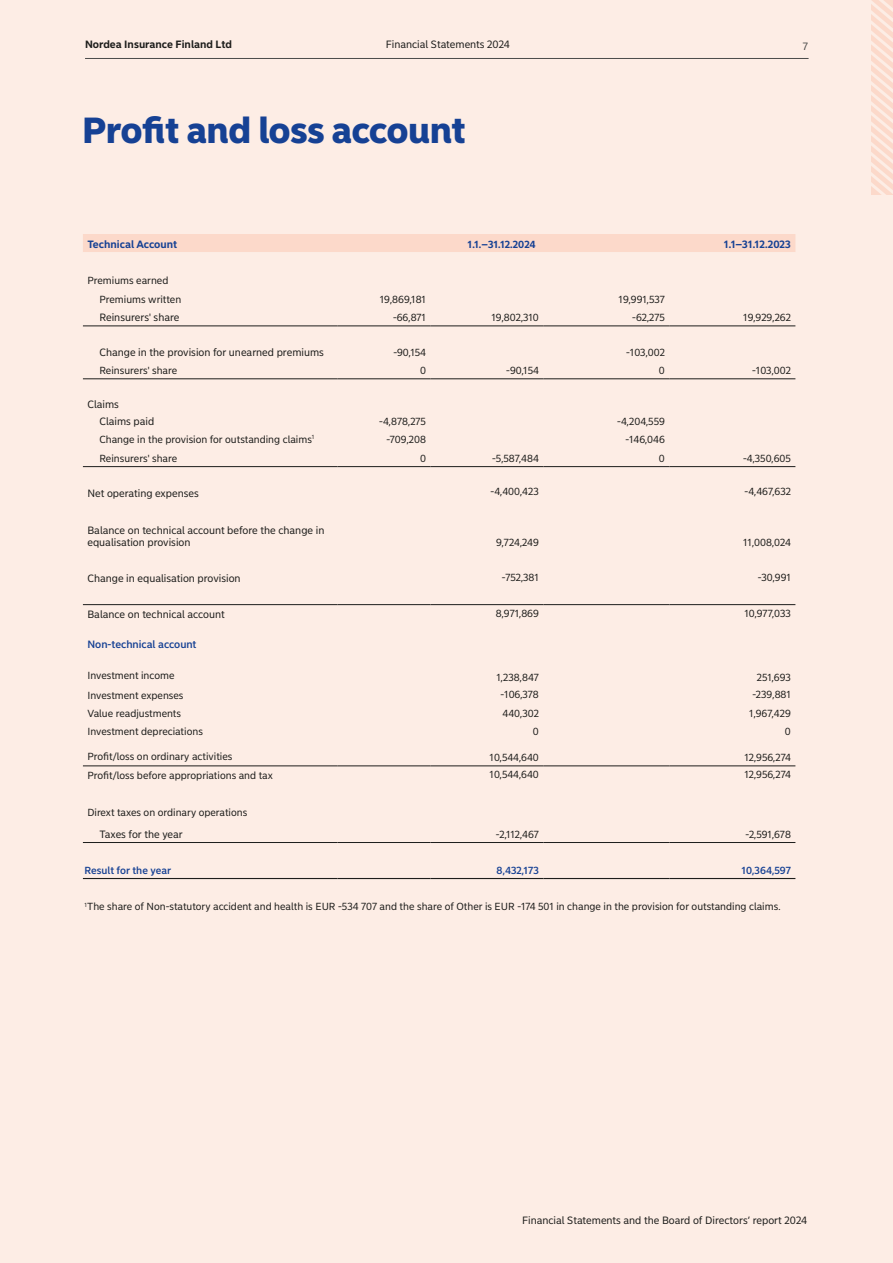
<style>
.page{position:relative;width:893px;height:1263px;background:#fdede5}
.page>*{position:absolute;margin:0;border:0;box-sizing:border-box;transform-origin:0 0}
.t1{font:900 36px "Nordea Sans Large";color:#164194}
.t2{font:10.5px/16.8px "Nordea Sans Small";color:#1d1d1b}
.t3{font:700 10.5px "Nordea Sans Small";color:#164194}
.t4{font:700 10.5px "Nordea Sans Small";color:#1d1d1b}
.t5{font:500 10.5px "Nordea Sans Small";color:#164194}
.t6{font:10.5px "Nordea Sans Small";color:#4b4b4a}
.t7{font:10.2px/19.4px "Nordea Sans Small";color:#1d1d1b}
.t8{font:500 10.2px "Nordea Sans Small";color:#164194}
.t9{font:700 10.2px "Nordea Sans Small";color:#164194}
</style>
<div class="page">
<hr style="left:85px;top:58px;width:724px;height:1px;background:#4b4b4a">
<svg style="left:872px;top:0;width:21px;height:194px"></svg>
<div style="left:83px;top:234px;width:712px;height:18px;background:#fcd9ca"></div>
<hr style="left:83px;top:326px;width:254px;height:1px;background:#1d1d1b">
<hr style="left:338px;top:326px;width:92px;height:1px;background:#1d1d1b">
<hr style="left:430px;top:326px;width:113px;height:1px;background:#1d1d1b">
<hr style="left:543px;top:326px;width:126px;height:1px;background:#1d1d1b">
<hr style="left:669px;top:326px;width:126px;height:1px;background:#1d1d1b">
<hr style="left:83px;top:842px;width:254px;height:1px;background:#1d1d1b">
<hr style="left:338px;top:842px;width:92px;height:1px;background:#1d1d1b">
<hr style="left:430px;top:842px;width:113px;height:1px;background:#1d1d1b">
<hr style="left:543px;top:842px;width:126px;height:1px;background:#1d1d1b">
<hr style="left:669px;top:842px;width:126px;height:1px;background:#1d1d1b">
<hr style="left:83px;top:604px;width:254px;height:1px;background:#1d1d1b">
<hr style="left:338px;top:604px;width:92px;height:1px;background:#1d1d1b">
<hr style="left:430px;top:604px;width:113px;height:1px;background:#1d1d1b">
<hr style="left:543px;top:604px;width:126px;height:1px;background:#1d1d1b">
<hr style="left:669px;top:604px;width:126px;height:1px;background:#1d1d1b">
<hr style="left:83px;top:766px;width:254px;height:1px;background:#1d1d1b">
<hr style="left:338px;top:766px;width:92px;height:1px;background:#1d1d1b">
<hr style="left:430px;top:766px;width:113px;height:1px;background:#1d1d1b">
<hr style="left:543px;top:766px;width:126px;height:1px;background:#1d1d1b">
<hr style="left:669px;top:766px;width:126px;height:1px;background:#1d1d1b">
<hr style="left:83px;top:379px;width:254px;height:1px;background:#1d1d1b">
<hr style="left:338px;top:379px;width:92px;height:1px;background:#1d1d1b">
<hr style="left:430px;top:379px;width:113px;height:1px;background:#1d1d1b">
<hr style="left:543px;top:379px;width:126px;height:1px;background:#1d1d1b">
<hr style="left:669px;top:379px;width:126px;height:1px;background:#1d1d1b">
<hr style="left:338px;top:466px;width:92px;height:1px;background:#1d1d1b">
<hr style="left:430px;top:466px;width:113px;height:1px;background:#1d1d1b">
<hr style="left:543px;top:466px;width:126px;height:1px;background:#1d1d1b">
<hr style="left:669px;top:466px;width:126px;height:1px;background:#1d1d1b">
<hr style="left:83px;top:466px;width:254px;height:1px;background:#1d1d1b">
<hr style="left:83px;top:878px;width:254px;height:1px;background:#1d1d1b">
<hr style="left:338px;top:878px;width:92px;height:1px;background:#1d1d1b">
<hr style="left:430px;top:878px;width:113px;height:1px;background:#1d1d1b">
<hr style="left:543px;top:878px;width:126px;height:1px;background:#1d1d1b">
<hr style="left:669px;top:878px;width:126px;height:1px;background:#1d1d1b">
<p class="t4" style="left:85px;top:38px;width:148px">Nordea Insurance Finland Ltd</p>
<p class="t2" style="left:386px;top:36px;width:126px">Financial Statements 2024</p>
<p class="t6" style="left:803px;top:40px;width:7px">7</p>
<h1 class="t1" style="left:83px;top:108px;width:384px">Profit and loss account</h1>
<p class="t3" style="left:87px;top:238px;width:91px">Technical Account</p>
<p class="t9" style="left:468px;top:238px;width:70px">1.1.–31.12.2024</p>
<p class="t3" style="left:724px;top:238px;width:68px">1.1–31.12.2023</p>
<p class="t7" style="left:99px;top:270px;width:83px;text-indent:-12px">Premiums earned<br>Premiums written</p>
<p class="t7" style="left:380px;top:290px;width:48px">19,869,181</p>
<p class="t7" style="left:619px;top:290px;width:48px">19,991,537</p>
<p class="t2" style="left:99px;top:309px;width:82px">Reinsurers' share</p>
<p class="t7" style="left:393px;top:308px;width:34px">-66,871</p>
<p class="t7" style="left:492px;top:308px;width:49px">19,802,310</p>
<p class="t7" style="left:632px;top:308px;width:34px">-62,275</p>
<p class="t7" style="left:743px;top:308px;width:49px">19,929,262</p>
<p class="t2" style="left:99px;top:344px;width:226px">Change in the provision for unearned premiums</p>
<p class="t7" style="left:393px;top:343px;width:34px">-90,154</p>
<p class="t7" style="left:626px;top:343px;width:40px">-103,002</p>
<p class="t7" style="left:99px;top:361px;width:79px">Reinsurers' share</p>
<p class="t7" style="left:420px;top:361px;width:7px">0</p>
<p class="t7" style="left:506px;top:361px;width:34px">-90,154</p>
<p class="t7" style="left:659px;top:361px;width:7px">0</p>
<p class="t7" style="left:752px;top:361px;width:40px">-103,002</p>
<p class="t2" style="left:99px;top:396px;width:56px;text-indent:-12px">Claims<br>Claims paid</p>
<p class="t7" style="left:379px;top:412px;width:48px">-4,878,275</p>
<p class="t7" style="left:617px;top:412px;width:49px">-4,204,559</p>
<p class="t7" style="left:99px;top:430px;width:217px">Change in the provision for outstanding claims<sup>1</sup></p>
<p class="t7" style="left:386px;top:430px;width:41px">-709,208</p>
<p class="t7" style="left:626px;top:430px;width:41px">-146,046</p>
<p class="t7" style="left:99px;top:449px;width:79px">Reinsurers' share</p>
<p class="t7" style="left:420px;top:449px;width:7px">0</p>
<p class="t7" style="left:492px;top:449px;width:48px">-5,587,484</p>
<p class="t7" style="left:659px;top:449px;width:7px">0</p>
<p class="t7" style="left:743px;top:449px;width:49px">-4,350,605</p>
<p class="t2" style="left:87px;top:485px;width:113px">Net operating expenses</p>
<p class="t7" style="left:491px;top:482px;width:50px">-4,400,423</p>
<p class="t7" style="left:745px;top:482px;width:48px">-4,467,632</p>
<p class="t2" style="left:87px;top:524px;width:239px;line-height:12.6px">Balance on technical account before the change in equalisation provision</p>
<p class="t7" style="left:496px;top:533px;width:44px">9,724,249</p>
<p class="t7" style="left:743px;top:533px;width:49px">11,008,024</p>
<p class="t2" style="left:87px;top:570px;width:155px">Change in equalisation provision</p>
<p class="t7" style="left:502px;top:568px;width:39px">-752,381</p>
<p class="t7" style="left:758px;top:568px;width:35px">-30,991</p>
<p class="t2" style="left:87px;top:606px;width:139px">Balance on technical account</p>
<p class="t7" style="left:496px;top:604px;width:45px">8,971,869</p>
<p class="t7" style="left:744px;top:604px;width:48px">10,977,033</p>
<p class="t5" style="left:87px;top:638px;width:111px">Non-technical account</p>
<p class="t7" style="left:87px;top:666px;width:89px">Investment income</p>
<p class="t7" style="left:497px;top:668px;width:44px">1,238,847</p>
<p class="t7" style="left:757px;top:668px;width:36px">251,693</p>
<p class="t7" style="left:87px;top:686px;width:98px">Investment expenses</p>
<p class="t7" style="left:501px;top:685px;width:40px">-106,378</p>
<p class="t7" style="left:752px;top:685px;width:40px">-239,881</p>
<p class="t7" style="left:87px;top:704px;width:95px">Value readjustments</p>
<p class="t7" style="left:503px;top:703px;width:38px">440,302</p>
<p class="t7" style="left:749px;top:703px;width:43px">1,967,429</p>
<p class="t7" style="left:87px;top:722px;width:117px">Investment depreciations</p>
<p class="t7" style="left:533px;top:722px;width:7px">0</p>
<p class="t7" style="left:785px;top:722px;width:7px">0</p>
<p class="t7" style="left:87px;top:747px;width:147px">Profit/loss on ordinary activities</p>
<p class="t7" style="left:490px;top:748px;width:51px">10,544,640</p>
<p class="t7" style="left:744px;top:748px;width:48px">12,956,274</p>
<p class="t7" style="left:87px;top:765px;width:187px">Profit/loss before appropriations and tax</p>
<p class="t7" style="left:490px;top:765px;width:51px">10,544,640</p>
<p class="t7" style="left:744px;top:765px;width:48px">12,956,274</p>
<p class="t7" style="left:87px;top:802px;width:161px">Dirext taxes on ordinary operations</p>
<p class="t2" style="left:99px;top:826px;width:85px">Taxes for the year</p>
<p class="t7" style="left:496px;top:825px;width:45px">-2,112,467</p>
<p class="t7" style="left:745px;top:825px;width:47px">-2,591,678</p>
<p class="t8" style="left:85px;top:864px;width:88px">Result for the year</p>
<p class="t8" style="left:497px;top:864px;width:44px">8,432,173</p>
<p class="t8" style="left:742px;top:864px;width:51px">10,364,597</p>
<p class="t7" style="left:85px;top:897px;width:697px"><sup>1</sup>The share of Non-statutory accident and health is EUR -534 707 and the share of Other is EUR -174 501 in change in the provision for outstanding claims.</p>
<p class="t2" style="left:522px;top:1212px;width:287px">Financial Statements and the Board of Directors’ report 2024</p>
</div>
